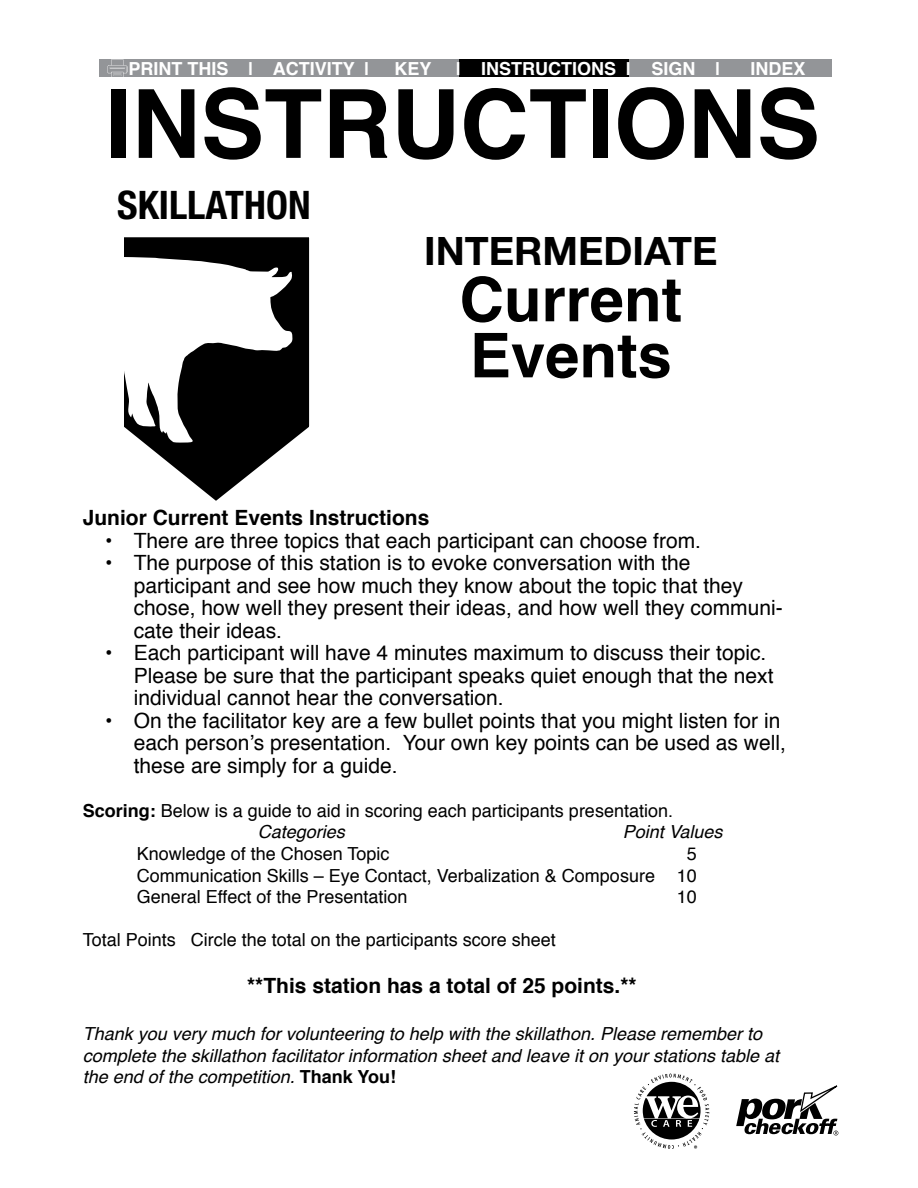
<style>
.page{position:relative;width:918px;height:1188px;background:#fff}
.page>*{position:absolute;margin:0;border:0;box-sizing:border-box;transform-origin:0 0}
.t1{font:700 95.25px "Helvetica";color:#000}
.t2{font:700 61.65px/56.1px "Helvetica";color:#000}
.t3{font:700 condensed 39.45px "Helvetica Neue LT Std";color:#000}
.t4{font:700 39.3px "Helvetica Neue LT Std";color:#000}
.t5{font:21px/22.5px "Helvetica";color:#000}
.t6{font:700 21px "Helvetica";color:#000}
.t7{font:18px/21.6px "Helvetica";color:#000}
.t8{font:italic 18px/21.6px "Helvetica";color:#000}
.t9{font:700 18px "Helvetica";color:#fff}
.s1{font-weight:700}
.s2{font-style:italic}
.s3{font-weight:700;font-style:normal}
</style>
<div class="page">
<svg style="left:124px;top:237px;width:186px;height:264px"></svg>
<svg style="left:124px;top:253px;width:169px;height:218px"></svg>
<svg style="left:736px;top:1085px;width:102px;height:50px"></svg>
<svg style="left:634px;top:1074px;width:75px;height:75px"></svg>
<div style="left:99px;top:59px;width:733px;height:18px;background:#939598"></div>
<div style="left:459px;top:59px;width:169px;height:18px;background:#000"></div>
<img style="left:107px;top:59px;width:21px;height:18px">
<p class="t9" style="left:128px;top:54px;width:243px">PRINT THIS | ACTIVITY |</p>
<p class="t9" style="left:395px;top:54px;width:39px">KEY</p>
<p class="t9" style="left:456px;top:54px;width:266px">| INSTRUCTIONS | SIGN |</p>
<p class="t9" style="left:750px;top:54px;width:57px">INDEX</p>
<h1 class="t1" style="left:105px;top:47px;width:716px">INSTRUCTIONS</h1>
<h3 class="t3" style="left:117px;top:181px;width:195px">SKILLATHON</h3>
<h3 class="t4" style="left:424px;top:227px;width:295px">INTERMEDIATE</h3>
<h2 class="t2" style="left:459px;top:272px;width:224px">Current<br>Events</h2>
<p class="t6" style="left:83px;top:501px;width:348px">Junior Current Events Instructions</p>
<p class="t5" style="left:105px;top:530px;width:597px">• There are three topics that each participant can choose from.</p>
<p class="t5" style="left:134px;top:552px;width:650px;text-indent:-29px">• The purpose of this station is to evoke conversation with the participant and see how much they know about the topic that they chose, how well they present their ideas, and how well they communi&shy;cate their ideas.</p>
<p class="t5" style="left:134px;top:642px;width:641px;text-indent:-28px">• Each participant will have 4 minutes maximum to discuss their topic.<br>Please be sure that the participant speaks quiet enough that the next individual cannot hear the conversation.</p>
<p class="t5" style="left:134px;top:710px;width:654px;text-indent:-28px">• On the facilitator key are a few bullet points that you might listen for in each person’s presentation. Your own key points can be used as well, these are simply for a guide.</p>
<p class="t7" style="left:258px;top:800px;width:417px;text-indent:-175px"><span class="s1">Scoring:</span> Below is a guide to aid in scoring each participants presentation.<br><span class="s2">Categories</span></p>
<p class="t8" style="left:623px;top:822px;width:101px">Point Values</p>
<p class="t7" style="left:137px;top:844px;width:254px">Knowledge of the Chosen Topic</p>
<p class="t7" style="left:137px;top:844px;width:562px;text-align:justify;text-indent:550px">5<br>Communication Skills – Eye Contact, Verbalization &amp; Composure 10<br>General Effect of the Presentation</p>
<p class="t7" style="left:677px;top:887px;width:22px">10</p>
<p class="t7" style="left:83px;top:930px;width:475px">Total Points Circle the total on the participants score sheet</p>
<p class="t6" style="left:247px;top:969px;width:391px">**This station has a total of 25 points.**</p>
<p class="t8" style="left:83px;top:1023px;width:698px">Thank you very much for volunteering to help with the skillathon. Please remember to complete the skillathon facilitator information sheet and leave it on your stations table at the end of the competition. <span class="s3">Thank You!</span></p>
</div>
